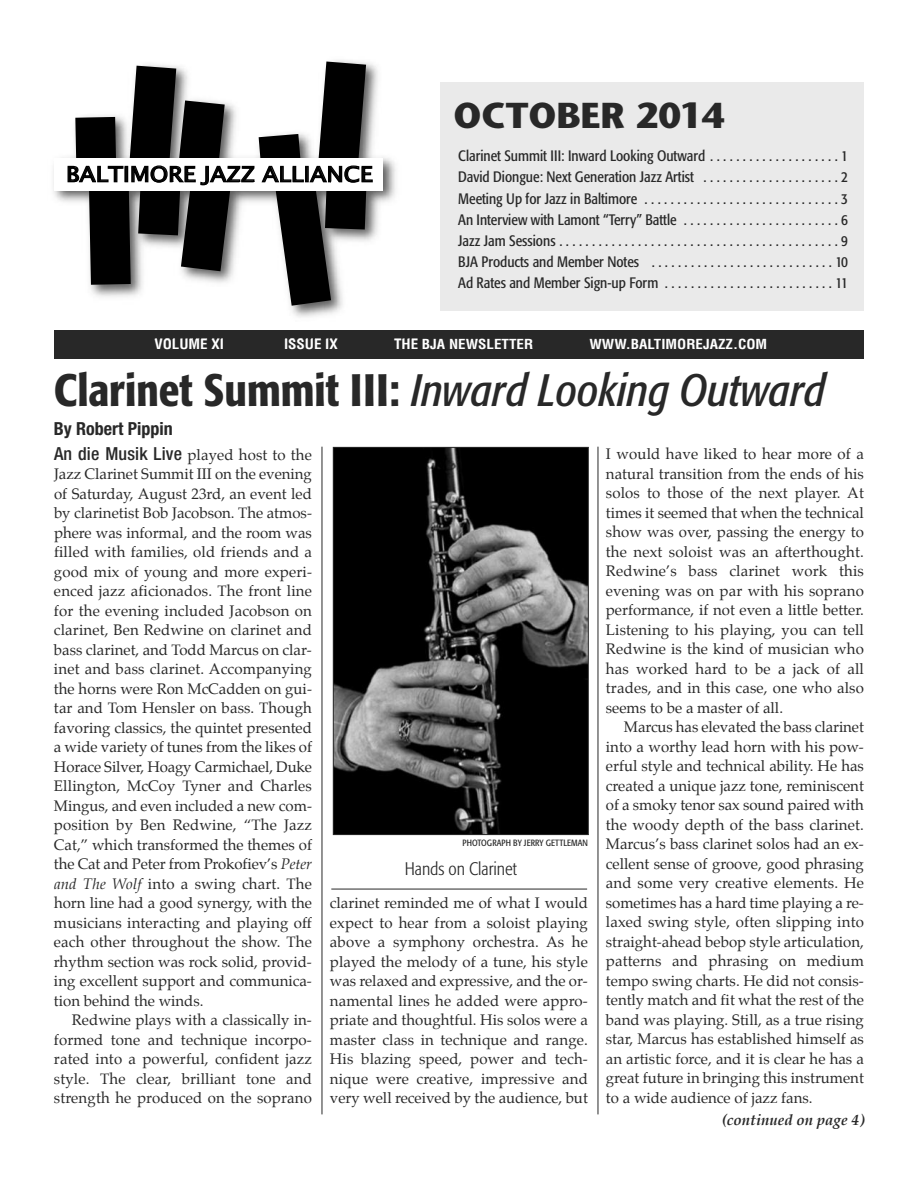
<style>
.page{position:relative;width:918px;height:1188px;background:#fff}
.page>*{position:absolute;margin:0;border:0;box-sizing:border-box;transform-origin:0 0}
.t1{font:italic condensed 45px "Formata";color:#282828}
.t2{font:700 36px "Stone Sans";color:#282828}
.t3{font:21px "Lucida Grande";color:#000;scale:1.12 1}
.t4{font:300 condensed 18px "Formata";color:#282828}
.t5{font:700 condensed 18px "Helvetica Neue";color:#282828}
.t6{font:15px/19.5px "Palatino";color:#282828;text-align:justify}
.t7{font:condensed 15px/21.1px "Formata";color:#282828;text-align:justify}
.t8{font:italic 700 15px "Palatino";color:#282828}
.t9{font:700 condensed 13.5px "Helvetica";color:#fff;scale:1.11 1}
.t10{font:condensed 9px "Formata";letter-spacing:.005em;color:#282828}
.s1{font-weight:500;font-style:normal}
.s2{font-family:"Helvetica Neue";font-weight:500;font-stretch:condensed;font-size:18px}
.s3{font-style:italic}
</style>
<div class="page">
<div style="left:440px;top:82px;width:424px;height:229px;background:#eaeaea"></div>
<div style="left:54px;top:330px;width:810px;height:28px;background:#282828"></div>
<img style="left:53px;top:65px;width:343px;height:253px">
<img style="left:155px;top:338px;width:263px;height:1px">
<div style="left:54px;top:158px;width:329px;height:32px;background:#fff"></div>
<svg style="left:67px;top:60px;width:306px;height:247px"></svg>
<hr style="left:322px;top:447px;width:1px;height:667px;background:#282828">
<hr style="left:598px;top:447px;width:1px;height:667px;background:#282828">
<img style="left:335px;top:449px;width:252px;height:384px">
<div style="left:333px;top:447px;width:256px;height:388px;border:1px solid #282828"></div>
<hr style="left:331px;top:889px;width:256px;height:1px;background:#282828">
<h3 class="t3" style="left:66px;top:161px;width:275px">BALTIMORE JAZZ ALLIANCE</h3>
<h2 class="t2" style="left:454px;top:102px;width:273px">OCTOBER 2014</h2>
<p class="t7" style="left:458px;top:146px;width:391px">Clarinet Summit III: Inward Looking Outward . . . . . . . . . . . . . . . . . . . . 1<br>David Diongue: Next Generation Jazz Artist . . . . . . . . . . . . . . . . . . . . . 2<br>Meeting Up for Jazz in Baltimore . . . . . . . . . . . . . . . . . . . . . . . . . . . . . . 3<br>An Interview with Lamont “Terry” Battle . . . . . . . . . . . . . . . . . . . . . . . . 6<br>Jazz Jam Sessions . . . . . . . . . . . . . . . . . . . . . . . . . . . . . . . . . . . . . . . . . . . 9<br>BJA Products and Member Notes . . . . . . . . . . . . . . . . . . . . . . . . . . . . 10<br>Ad Rates and Member Sign-up Form . . . . . . . . . . . . . . . . . . . . . . . . . . 11</p>
<p class="t9" style="left:154px;top:336px;width:64px">VOLUME XI</p>
<p class="t9" style="left:284px;top:336px;width:50px">ISSUE IX</p>
<p class="t9" style="left:394px;top:336px;width:127px">THE BJA NEWSLETTER</p>
<p class="t9" style="left:589px;top:336px;width:162px">WWW.BALTIMOREJAZZ.COM</p>
<h1 class="t1" style="left:54px;top:372px;width:773px"><span class="s1">Clarinet Summit III:</span> Inward Looking Outward</h1>
<p class="t5" style="left:54px;top:422px;width:120px">By Robert Pippin</p>
<p class="t6" style="left:54px;top:446px;width:260px"><span class="s2">An die Musik Live</span> played host to the Jazz Clarinet Summit III on the evening of Saturday, August 23rd, an event led by clarinetist Bob Jacobson. The atmos&shy;phere was informal, and the room was filled with families, old friends and a good mix of young and more experi&shy;enced jazz aficionados. The front line for the evening included Jacobson on clarinet, Ben Redwine on clarinet and bass clarinet, and Todd Marcus on clar&shy;inet and bass clarinet. Accompanying the horns were Ron McCadden on gui&shy;tar and Tom Hensler on bass. Though favoring classics, the quintet presented a wide variety of tunes from the likes of Horace Silver, Hoagy Carmichael, Duke Ellington, McCoy Tyner and Charles Mingus, and even included a new com&shy;position by Ben Redwine, “The Jazz Cat,” which transformed the themes of the Cat and Peter from Prokofiev’s <span class="s3">Peter and The Wolf</span> into a swing chart. The horn line had a good synergy, with the musicians interacting and playing off each other throughout the show. The rhythm section was rock solid, provid&shy;ing excellent support and communica&shy;tion behind the winds.</p>
<p class="t6" style="left:54px;top:1011px;width:260px;text-indent:18px">Redwine plays with a classically in&shy;formed tone and technique incorpo&shy;rated into a powerful, confident jazz style. The clear, brilliant tone and strength he produced on the soprano</p>
<p class="t10" style="left:463px;top:839px;width:127px">PHOTOGRAPH BY JERRY GETTLEMAN</p>
<p class="t4" style="left:405px;top:861px;width:114px">Hands on Clarinet</p>
<p class="t6" style="left:330px;top:894px;width:260px">clarinet reminded me of what I would expect to hear from a soloist playing above a symphony orchestra. As he played the melody of a tune, his style was relaxed and expressive, and the or&shy;namental lines he added were appro&shy;priate and thoughtful. His solos were a master class in technique and range.<br>His blazing speed, power and tech&shy;nique were creative, impressive and very well received by the audience, but</p>
<p class="t6" style="left:606px;top:445px;width:260px">I would have liked to hear more of a natural transition from the ends of his solos to those of the next player. At times it seemed that when the technical show was over, passing the energy to the next soloist was an afterthought.<br>Redwine’s bass clarinet work this evening was on par with his soprano performance, if not even a little better.<br>Listening to his playing, you can tell Redwine is the kind of musician who has worked hard to be a jack of all trades, and in this case, one who also seems to be a master of all.</p>
<p class="t6" style="left:606px;top:718px;width:260px;text-indent:18px">Marcus has elevated the bass clarinet into a worthy lead horn with his pow&shy;erful style and technical ability. He has created a unique jazz tone, reminiscent of a smoky tenor sax sound paired with the woody depth of the bass clarinet.<br>Marcus’s bass clarinet solos had an ex&shy;cellent sense of groove, good phrasing and some very creative elements. He sometimes has a hard time playing a re&shy;laxed swing style, often slipping into straight-ahead bebop style articulation, patterns and phrasing on medium tempo swing charts. He did not consis&shy;tently match and fit what the rest of the band was playing. Still, as a true rising star, Marcus has established himself as an artistic force, and it is clear he has a great future in bringing this instrument to a wide audience of jazz fans.</p>
<p class="t8" style="left:722px;top:1113px;width:144px">(continued on page 4)</p>
</div>
